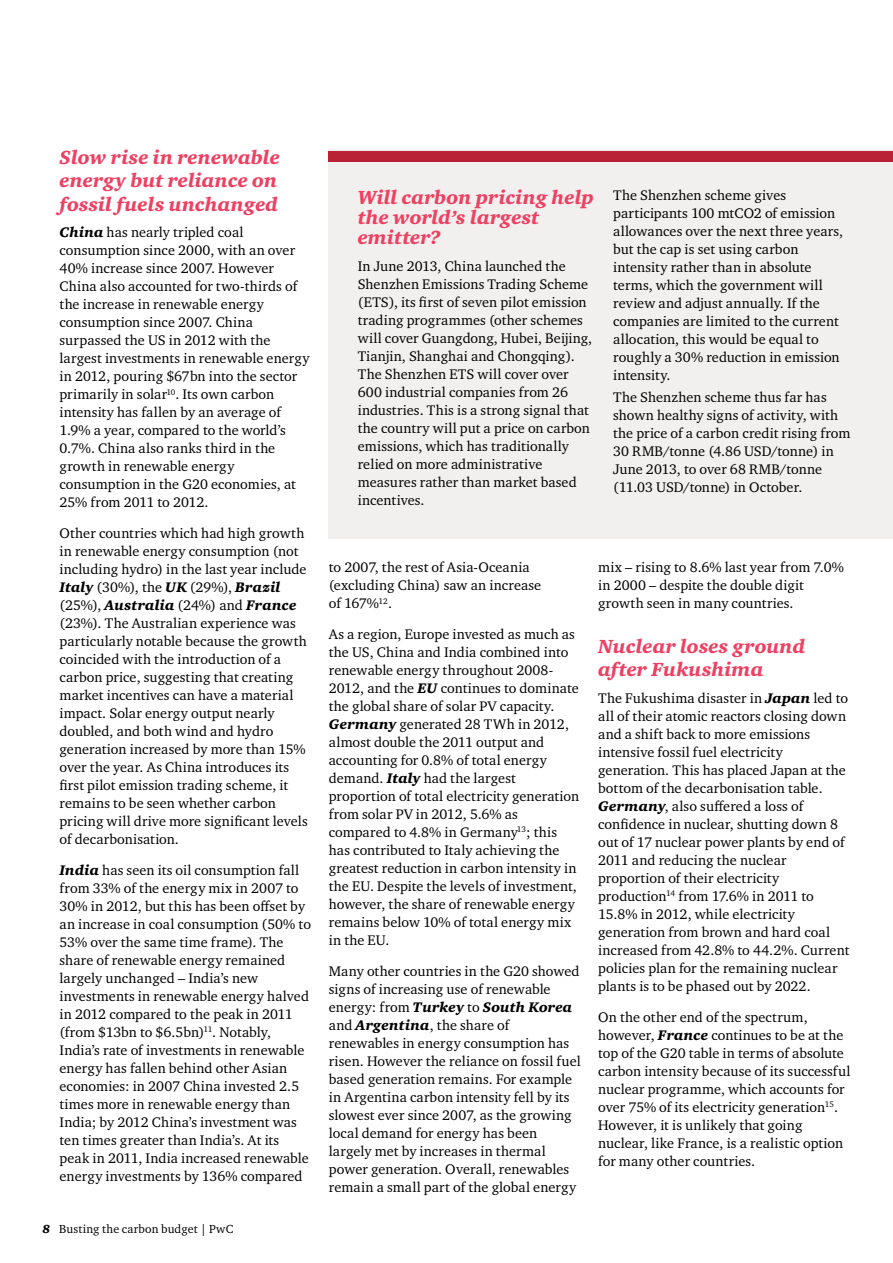
<style>
.page{position:relative;width:893px;height:1263px;background:#fff}
.page>*{position:absolute;margin:0;border:0;box-sizing:border-box;transform-origin:0 0}
.t1{font:italic 900 19.5px/23.4px "Charter ITC Std";letter-spacing:.005em;color:#ef4062}
.t2{font:14.25px/18px "Charter ITC Std";letter-spacing:.005em;color:#000}
.t3{font:12px "Charter ITC Std";letter-spacing:.01em;color:#000}
.s1{font-weight:900;font-style:italic}
</style>
<div class="page">
<div style="left:329px;top:150px;width:564px;height:389px;background:#f2f0ef"></div>
<div style="left:329px;top:151px;width:564px;height:11px;background:#b82234"></div>
<h1 class="t1" style="left:60px;top:146px;width:222px">Slow rise in renewable energy but reliance on fossil fuels unchanged</h1>
<p class="t2" style="left:60px;top:223px;width:251px"><span class="s1">China</span> has nearly tripled coal consumption since 2000, with an over 40% increase since 2007. However China also accounted for two-thirds of the increase in renewable energy consumption since 2007. China surpassed the US in 2012 with the largest investments in renewable energy in 2012, pouring $67bn into the sector primarily in solar<sup>10</sup>. Its own carbon intensity has fallen by an average of 1.9% a year, compared to the world’s 0.7%. China also ranks third in the growth in renewable energy consumption in the G20 economies, at 25% from 2011 to 2012.</p>
<p class="t2" style="left:60px;top:524px;width:250px">Other countries which had high growth in renewable energy consumption (not including hydro) in the last year include <span class="s1">Italy</span> (30%), the <span class="s1">UK</span> (29%), <span class="s1">Brazil </span>(25%), <span class="s1">Australia</span> (24%) and <span class="s1">France </span>(23%). The Australian experience was particularly notable because the growth coincided with the introduction of a carbon price, suggesting that creating market incentives can have a material impact. Solar energy output nearly doubled, and both wind and hydro generation increased by more than 15% over the year. As China introduces its first pilot emission trading scheme, it remains to be seen whether carbon pricing will drive more significant levels of decarbonisation.</p>
<p class="t2" style="left:60px;top:861px;width:253px"><span class="s1">India</span> has seen its oil consumption fall from 33% of the energy mix in 2007 to 30% in 2012, but this has been offset by an increase in coal consumption (50% to 53% over the same time frame). The share of renewable energy remained largely unchanged – India’s new investments in renewable energy halved in 2012 compared to the peak in 2011 (from $13bn to $6.5bn)<sup>11</sup>. Notably, India’s rate of investments in renewable energy has fallen behind other Asian economies: in 2007 China invested 2.5 times more in renewable energy than India; by 2012 China’s investment was ten times greater than India’s. At its peak in 2011, India increased renewable energy investments by 136% compared</p>
<p class="t3" style="left:43px;top:1221px;width:192px"><span class="s1">8</span> Busting the carbon budget | PwC</p>
<h1 class="t1" style="left:358px;top:187px;width:238px;line-height:20.2px">Will carbon pricing help the world’s largest emitter?</h1>
<p class="t2" style="left:358px;top:257px;width:236px">In June 2013, China launched the Shenzhen Emissions Trading Scheme (ETS), its first of seven pilot emission trading programmes (other schemes will cover Guangdong, Hubei, Beijing, Tianjin, Shanghai and Chongqing).<br>The Shenzhen ETS will cover over 600 industrial companies from 26 industries. This is a strong signal that the country will put a price on carbon emissions, which has traditionally relied on more administrative measures rather than market based incentives.</p>
<p class="t2" style="left:613px;top:186px;width:232px">The Shenzhen scheme gives participants 100 mtCO2 of emission allowances over the next three years, but the cap is set using carbon intensity rather than in absolute terms, which the government will review and adjust annually. If the companies are limited to the current allocation, this would be equal to roughly a 30% reduction in emission intensity.</p>
<p class="t2" style="left:613px;top:388px;width:239px">The Shenzhen scheme thus far has shown healthy signs of activity, with the price of a carbon credit rising from 30 RMB/tonne (4.86 USD/tonne) in June 2013, to over 68 RMB/tonne (11.03 USD/tonne) in October.</p>
<p class="t2" style="left:329px;top:558px;width:214px">to 2007, the rest of Asia-Oceania (excluding China) saw an increase of 167%<sup>12</sup>.</p>
<p class="t2" style="left:329px;top:625px;width:252px">As a region, Europe invested as much as the US, China and India combined into renewable energy throughout 2008- 2012, and the <span class="s1">EU</span> continues to dominate the global share of solar PV capacity.<br><span class="s1">Germany</span> generated 28 TWh in 2012, almost double the 2011 output and accounting for 0.8% of total energy demand. <span class="s1">Italy</span> had the largest proportion of total electricity generation from solar PV in 2012, 5.6% as compared to 4.8% in Germany<sup>13</sup>; this has contributed to Italy achieving the greatest reduction in carbon intensity in the EU. Despite the levels of investment, however, the share of renewable energy remains below 10% of total energy mix in the EU.</p>
<p class="t2" style="left:329px;top:962px;width:253px">Many other countries in the G20 showed signs of increasing use of renewable energy: from <span class="s1">Turkey</span> to <span class="s1">South Korea </span>and <span class="s1">Argentina</span>, the share of renewables in energy consumption has risen. However the reliance on fossil fuel based generation remains. For example in Argentina carbon intensity fell by its slowest ever since 2007, as the growing local demand for energy has been largely met by increases in thermal power generation. Overall, renewables remain a small part of the global energy</p>
<p class="t2" style="left:598px;top:558px;width:247px">mix – rising to 8.6% last year from 7.0% in 2000 – despite the double digit growth seen in many countries.</p>
<h1 class="t1" style="left:598px;top:634px;width:209px">Nuclear loses ground after Fukushima</h1>
<p class="t2" style="left:598px;top:689px;width:253px">The Fukushima disaster in <span class="s1">Japan</span> led to all of their atomic reactors closing down and a shift back to more emissions intensive fossil fuel electricity generation. This has placed Japan at the bottom of the decarbonisation table.<br><span class="s1">Germany</span>, also suffered a loss of confidence in nuclear, shutting down 8 out of 17 nuclear power plants by end of 2011 and reducing the nuclear proportion of their electricity production<sup>14</sup> from 17.6% in 2011 to 15.8% in 2012, while electricity generation from brown and hard coal increased from 42.8% to 44.2%. Current policies plan for the remaining nuclear plants is to be phased out by 2022.</p>
<p class="t2" style="left:598px;top:1007px;width:254px">On the other end of the spectrum, however, <span class="s1">France</span> continues to be at the top of the G20 table in terms of absolute carbon intensity because of its successful nuclear programme, which accounts for over 75% of its electricity generation<sup>15</sup>.<br>However, it is unlikely that going nuclear, like France, is a realistic option for many other countries.</p>
</div>
